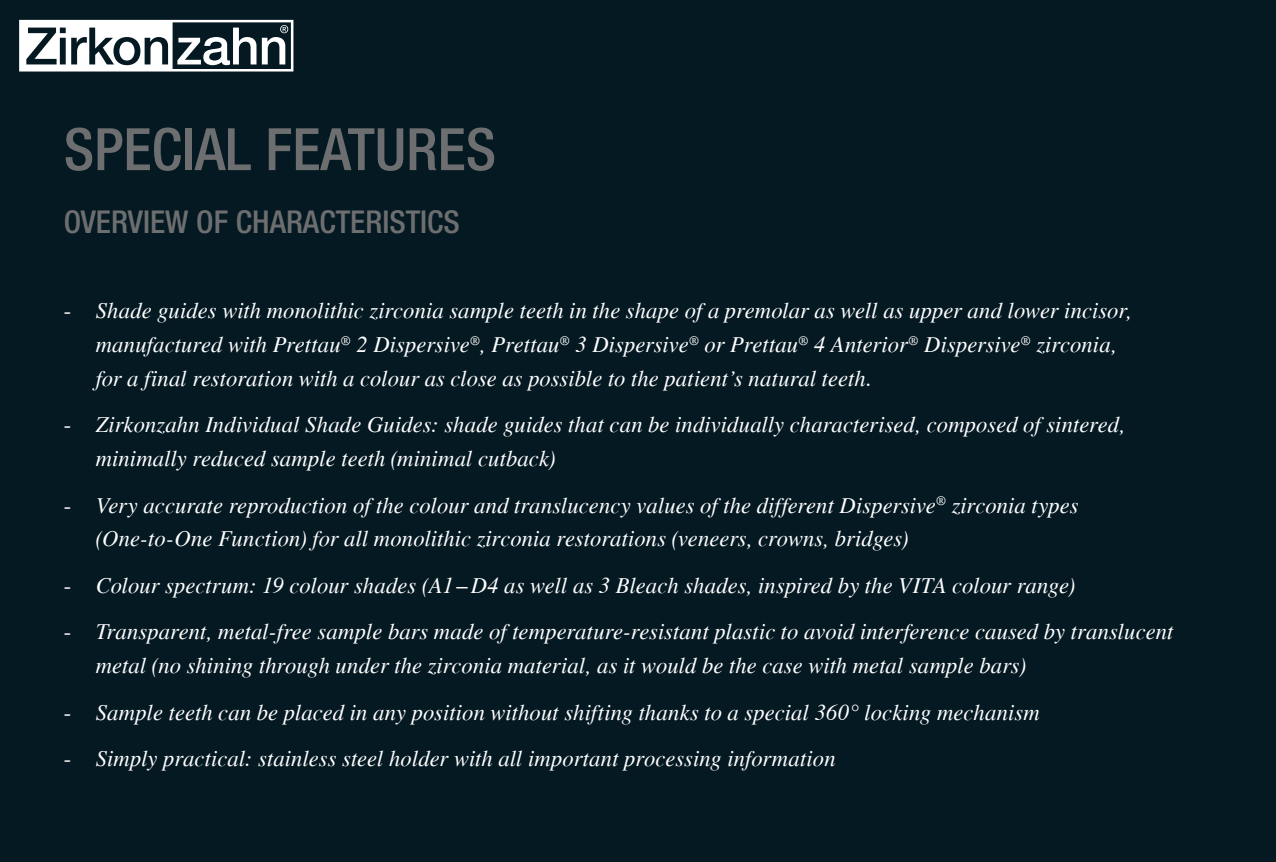
<style>
.page{position:relative;width:1276px;height:862px;background:#051922}
.page>*{position:absolute;margin:0;border:0;box-sizing:border-box;transform-origin:0 0}
.t1{font:500 condensed 58.5px "Helvetica Neue LT Std";color:#6d6e70}
.t2{font:500 condensed 31.5px "Helvetica Neue LT Std";color:#6d6e70}
.t3{font:italic 22.5px/33.8px "Times";letter-spacing:.005em;color:#fff}
.s1{font-style:normal}
</style>
<div class="page">
<svg style="left:19px;top:20px;width:274px;height:52px"></svg>
<div style="left:119px;top:42px;width:16px;height:19px;background:#fff;border-radius:50%"></div>
<h1 class="t1" style="left:64px;top:116px;width:434px">SPECIAL FEATURES</h1>
<h2 class="t2" style="left:64px;top:204px;width:398px">OVERVIEW OF CHARACTERISTICS</h2>
<p class="t3" style="left:96px;top:294px;width:1038px;text-indent:-32px"><span class="s1">-</span> Shade guides with monolithic zirconia sample teeth in the shape of a premolar as well as upper and lower incisor, manufactured with Prettau<sup>®</sup> 2 Dispersive<sup>®</sup>, Prettau<sup>®</sup> 3 Dispersive<sup>®</sup> or Prettau<sup>®</sup> 4 Anterior<sup>®</sup> Dispersive<sup>®</sup> zirconia, for a final restoration with a colour as close as possible to the patient’s natural teeth.</p>
<p class="t3" style="left:96px;top:408px;width:1031px;text-indent:-32px"><span class="s1">-</span> Zirkonzahn Individual Shade Guides: shade guides that can be individually characterised, composed of sintered, minimally reduced sample teeth (minimal cutback)</p>
<p class="t3" style="left:96px;top:488px;width:984px;text-indent:-32px"><span class="s1">-</span> Very accurate reproduction of the colour and translucency values of the different Dispersive<sup>®</sup> zirconia types (One-to-One Function) for all monolithic zirconia restorations (veneers, crowns, bridges)</p>
<p class="t3" style="left:64px;top:568px;width:1013px"><span class="s1">-</span> Colour spectrum: 19 colour shades (A1 – D4 as well as 3 Bleach shades, inspired by the VITA colour range)</p>
<p class="t3" style="left:96px;top:615px;width:1079px;text-indent:-32px"><span class="s1">-</span> Transparent, metal-free sample bars made of temperature-resistant plastic to avoid interference caused by translucent metal (no shining through under the zirconia material, as it would be the case with metal sample bars)</p>
<p class="t3" style="left:64px;top:695px;width:977px"><span class="s1">-</span> Sample teeth can be placed in any position without shifting thanks to a special 360° locking mechanism</p>
<p class="t3" style="left:64px;top:741px;width:773px"><span class="s1">-</span> Simply practical: stainless steel holder with all important processing information</p>
</div>
